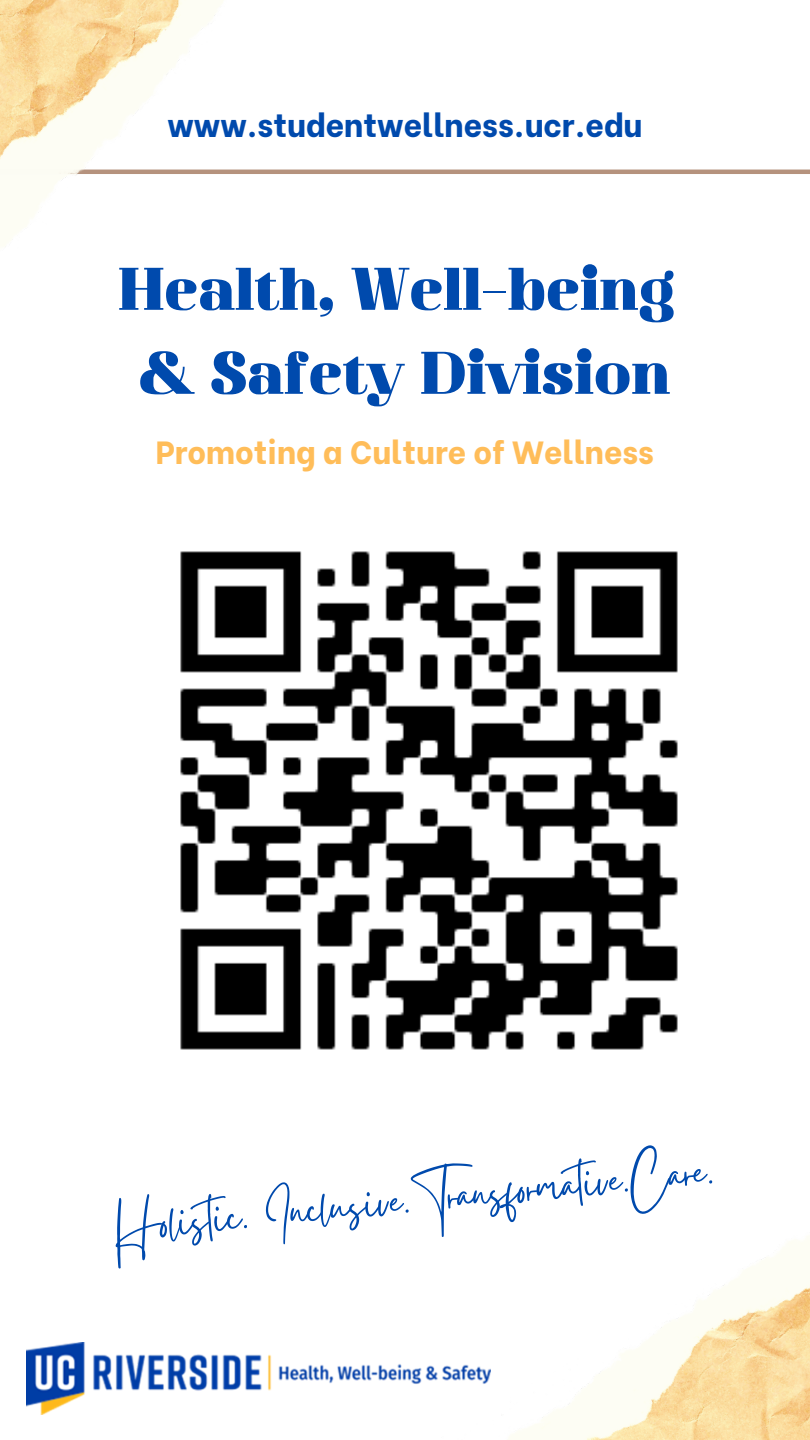
<style>
.page{position:relative;width:810px;height:1440px;background:#fff}
.page>*{position:absolute;margin:0;border:0;box-sizing:border-box;transform-origin:0 0}
.t1{font:900 60px/84px "Athachantr";color:#004aad;text-align:center}
.t2{font:56px "Gistesy";color:#004aad}
.t3{font:800 32.1px "Be Vietnam";color:#004aad}
.t4{font:800 32px "Be Vietnam";color:#ffbd59}
</style>
<div class="page">
<img style="left:180px;top:551px;width:498px;height:499px">
<hr style="left:0;top:170px;width:810px;height:4px;background:#b5927d">
<img style="left:0;top:0;width:415px;height:246px">
<img style="left:509px;top:1237px;width:301px;height:203px">
<img style="left:26px;top:1342px;width:465px;height:72px">
<p class="t3" style="left:167px;top:98px;width:477px">www.studentwellness.ucr.edu</p>
<p class="t1" style="left:118px;top:250px;width:558px">Health, Well-being &amp; Safety Division</p>
<p class="t4" style="left:156px;top:426px;width:500px">Promoting a Culture of Wellness</p>
<p class="t2" style="left:111px;top:1186px;width:604px;rotate:-5deg">Holistic. Inclusive.Transformative.Care.</p>
</div>
